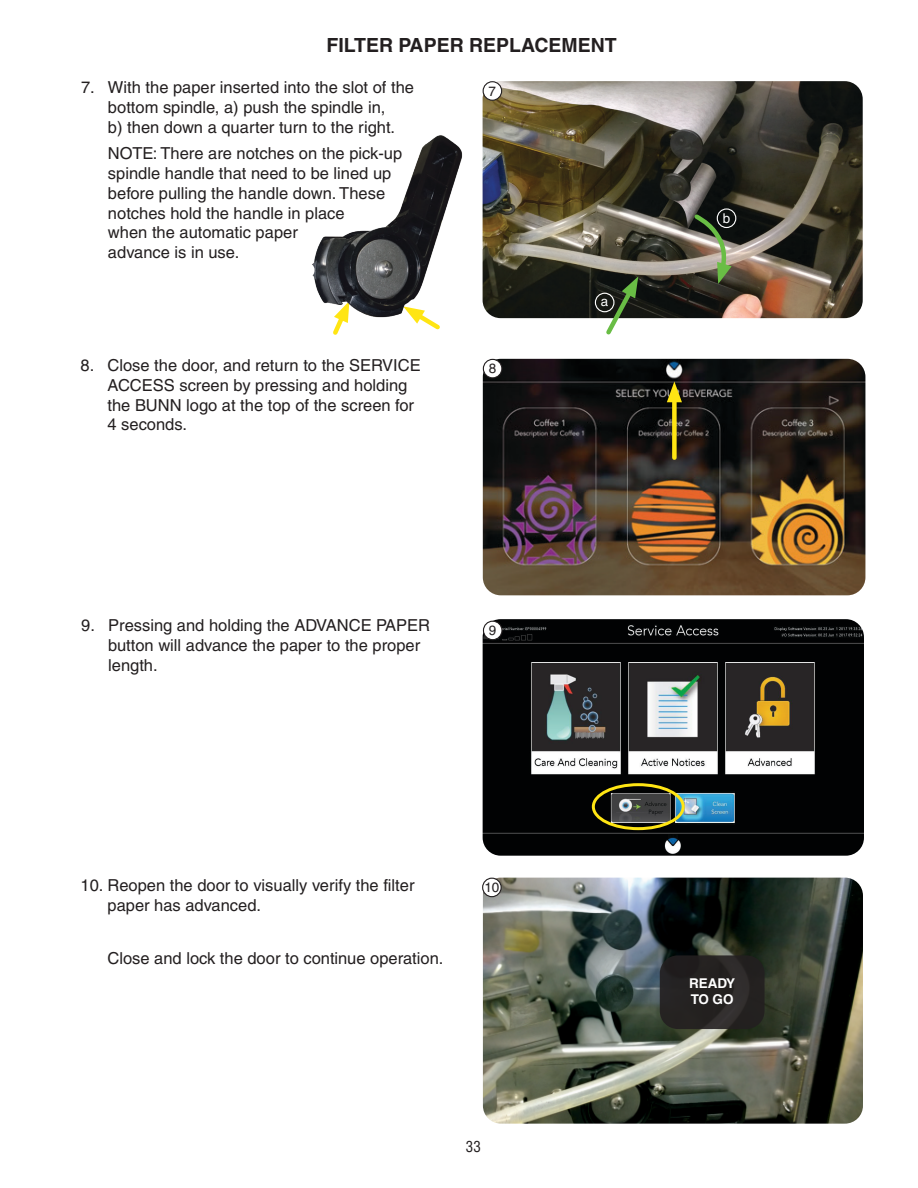
<style>
.page{position:relative;width:918px;height:1188px;background:#fff}
.page>*{position:absolute;margin:0;border:0;box-sizing:border-box;transform-origin:0 0}
.t1{font:700 19.5px "Helvetica LT Pro";color:#231f20}
.t2{font:16.5px/19.8px "Helvetica LT Pro";color:#231f20}
.t3{font:condensed 15px "Helvetica LT Pro";color:#231f20}
.t4{font:700 13.5px/16.2px "Helvetica LT Pro";color:#fff}
.t5{font:13.5px "Helvetica LT Pro";color:#231f20}
.t6{font:13.5px "Helvetica LT Pro";color:#fff}
</style>
<div class="page">
<img style="left:483px;top:619px;width:381px;height:237px">
<img style="left:483px;top:81px;width:380px;height:237px">
<img style="left:483px;top:878px;width:380px;height:246px">
<div style="left:660px;top:955px;width:105px;height:74px;background:#231f20;border-radius:18px"></div>
<div style="left:595px;top:293px;width:19px;height:19px;border:1px solid #fff;border-radius:50%"></div>
<div style="left:717px;top:208px;width:19px;height:20px;border:1px solid #fff;border-radius:50%"></div>
<svg style="left:333px;top:330px;width:6px;height:5px"></svg>
<div style="left:483px;top:82px;width:19px;height:18px;background:#fff;border-radius:50%"></div>
<div style="left:483px;top:81px;width:19px;height:20px;border:1px solid #231f20;border-radius:50%"></div>
<div style="left:483px;top:878px;width:18px;height:19px;background:#fff;border-radius:50%"></div>
<div style="left:482px;top:878px;width:20px;height:19px;border:1px solid #231f20;border-radius:50%"></div>
<img style="left:483px;top:359px;width:382px;height:236px">
<div style="left:483px;top:359px;width:19px;height:19px;background:#fff;border-radius:50%"></div>
<div style="left:483px;top:359px;width:19px;height:19px;border:1px solid #231f20;border-radius:50%"></div>
<div style="left:483px;top:621px;width:19px;height:19px;background:#fff;border-radius:50%"></div>
<div style="left:483px;top:621px;width:20px;height:19px;border:1px solid #231f20;border-radius:50%"></div>
<div style="left:672px;top:394px;width:5px;height:64px;background:#ffe513"></div>
<svg style="left:667px;top:381px;width:15px;height:21px"></svg>
<div style="left:592px;top:783px;width:93px;height:47px;border:3px solid #ffe513;border-radius:50%"></div>
<img style="left:312px;top:135px;width:151px;height:195px">
<svg style="left:602px;top:276px;width:36px;height:59px"></svg>
<svg style="left:691px;top:211px;width:41px;height:73px;background:#676d56"></svg>
<p class="t1" style="left:327px;top:34px;width:292px">FILTER PAPER REPLACEMENT</p>
<p class="t5" style="left:489px;top:83px;width:9px">7</p>
<p class="t2" style="left:81px;top:77px;width:335px;text-align:center">7. With the paper inserted into the slot of the bottom spindle, a) push the spindle in,<br>b) then down a quarter turn to the right.</p>
<p class="t2" style="left:108px;top:143px;width:296px">NOTE: There are notches on the pick-up spindle handle that need to be lined up before pulling the handle down. These notches hold the handle in place<br>when the automatic paper<br>advance is in use.</p>
<p class="t2" style="left:108px;top:355px;width:315px;text-indent:-27px">8. Close the door, and return to the SERVICE<br>ACCESS screen by pressing and holding the BUNN logo at the top of the screen for<br>4 seconds.</p>
<p class="t5" style="left:489px;top:361px;width:9px">8</p>
<p class="t2" style="left:108px;top:615px;width:324px;text-indent:-27px">9. Pressing and holding the ADVANCE PAPER button will advance the paper to the proper length.</p>
<p class="t5" style="left:489px;top:622px;width:9px">9</p>
<p class="t6" style="left:601px;top:293px;width:9px">a</p>
<p class="t6" style="left:723px;top:210px;width:9px">b</p>
<p class="t2" style="left:108px;top:875px;width:309px;text-indent:-27px">10. Reopen the door to visually verify the filter paper has advanced.</p>
<p class="t2" style="left:108px;top:948px;width:337px">Close and lock the door to continue operation.</p>
<p class="t5" style="left:484px;top:879px;width:17px">10</p>
<p class="t3" style="left:466px;top:1137px;width:16px">33</p>
<p class="t4" style="left:689px;top:975px;width:48px">READY<br>TO GO</p>
</div>
